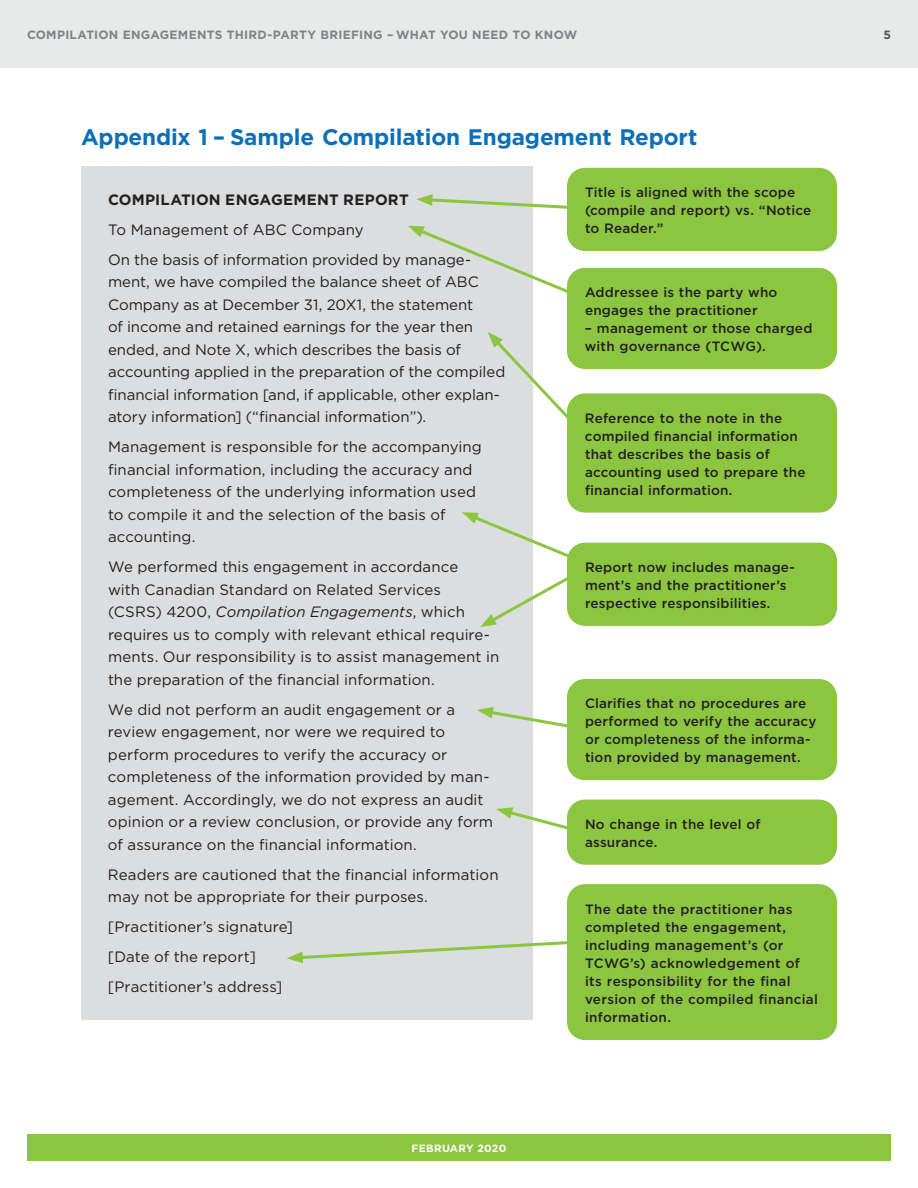
<style>
.page{position:relative;width:918px;height:1188px;background:#fff}
.page>*{position:absolute;margin:0;border:0;box-sizing:border-box;transform-origin:0 0}
.t1{font:700 22.5px "Gotham";letter-spacing:-.01em;color:#0b70b9}
.t2{font:15px/22.5px "Gotham";color:#231f20}
.t3{font:700 15px "Gotham";letter-spacing:.015em;color:#231f20}
.t4{font:500 13.5px/18px "Gotham";letter-spacing:.015em;color:#231f20}
.t5{font:700 12px "Gotham";letter-spacing:.025em;color:#808385}
.t6{font:700 12px "Gotham";color:#58595b}
.t7{font:700 10.5px "Gotham";letter-spacing:.025em;color:#fff}
.s1{font-style:italic}
</style>
<div class="page">
<div style="left:81px;top:166px;width:451px;height:853px;background:#dcddde"></div>
<div style="left:567px;top:679px;width:270px;height:101px;background:#8cc640;border-radius:18px"></div>
<div style="left:567px;top:800px;width:270px;height:65px;background:#8cc640;border-radius:18px"></div>
<div style="left:567px;top:884px;width:270px;height:156px;background:#8cc640;border-radius:18px"></div>
<div style="left:567px;top:393px;width:270px;height:120px;background:#8cc640;border-radius:18px"></div>
<div style="left:567px;top:268px;width:270px;height:101px;background:#8cc640;border-radius:18px"></div>
<div style="left:567px;top:168px;width:270px;height:83px;background:#8cc640;border-radius:18px"></div>
<div style="left:27px;top:1134px;width:864px;height:27px;background:#8cc640"></div>
<div style="left:0;top:0;width:918px;height:68px;background:#e8e9e9"></div>
<svg style="left:416px;top:194px;width:151px;height:17px"></svg>
<svg style="left:488px;top:332px;width:89px;height:95px"></svg>
<svg style="left:462px;top:512px;width:117px;height:51px"></svg>
<svg style="left:480px;top:569px;width:101px;height:58px"></svg>
<svg style="left:477px;top:707px;width:90px;height:24px"></svg>
<svg style="left:496px;top:807px;width:75px;height:27px"></svg>
<svg style="left:287px;top:939px;width:280px;height:24px"></svg>
<svg style="left:408px;top:226px;width:179px;height:76px"></svg>
<div style="left:567px;top:543px;width:270px;height:83px;background:#8cc640;border-radius:18px"></div>
<p class="t5" style="left:27px;top:30px;width:552px">COMPILATION ENGAGEMENTS THIRD-PARTY BRIEFING – WHAT YOU NEED TO KNOW</p>
<p class="t6" style="left:883px;top:30px;width:9px">5</p>
<h3 class="t1" style="left:81px;top:128px;width:618px">Appendix 1 – Sample Compilation Engagement Report</h3>
<h4 class="t3" style="left:108px;top:194px;width:302px">COMPILATION ENGAGEMENT REPORT</h4>
<p class="t2" style="left:108px;top:219px;width:257px">To Management of ABC Company</p>
<p class="t2" style="left:108px;top:249px;width:399px">On the basis of information provided by manage&shy;ment, we have compiled the balance sheet of ABC Company as at December 31, 20X1, the statement<br>of income and retained earnings for the year then ended, and Note X, which describes the basis of accounting applied in the preparation of the compiled financial information [and, if applicable, other explan&shy;atory information] (“financial information”).</p>
<p class="t2" style="left:108px;top:437px;width:375px">Management is responsible for the accompanying financial information, including the accuracy and completeness of the underlying information used to compile it and the selection of the basis of accounting.</p>
<p class="t2" style="left:108px;top:557px;width:393px">We performed this engagement in accordance<br>with Canadian Standard on Related Services<br>(CSRS) 4200, <span class="s1">Compilation Engagements</span>, which requires us to comply with relevant ethical require&shy;ments. Our responsibility is to assist management in the preparation of the financial information.</p>
<p class="t2" style="left:108px;top:699px;width:387px">We did not perform an audit engagement or a review engagement, nor were we required to perform procedures to verify the accuracy or completeness of the information provided by man&shy;agement. Accordingly, we do not express an audit opinion or a review conclusion, or provide any form of assurance on the financial information.</p>
<p class="t2" style="left:108px;top:864px;width:392px">Readers are cautioned that the financial information may not be appropriate for their purposes.</p>
<p class="t2" style="left:108px;top:917px;width:187px">[Practitioner’s signature]</p>
<p class="t2" style="left:108px;top:947px;width:150px">[Date of the report]</p>
<p class="t2" style="left:108px;top:977px;width:176px">[Practitioner’s address]</p>
<p class="t7" style="left:412px;top:1144px;width:96px">FEBRUARY 2020</p>
<p class="t4" style="left:585px;top:184px;width:228px">Title is aligned with the scope (compile and report) vs. “Notice to Reader.”</p>
<p class="t4" style="left:585px;top:284px;width:194px">Addressee is the party who engages the practitioner</p>
<p class="t4" style="left:585px;top:320px;width:229px">– management or those charged with governance (TCWG).</p>
<p class="t4" style="left:585px;top:410px;width:222px">Reference to the note in the compiled financial information that describes the basis of accounting used to prepare the financial information.</p>
<p class="t4" style="left:585px;top:559px;width:212px">Report now includes manage&shy;ment’s and the practitioner’s respective responsibilities.</p>
<p class="t4" style="left:585px;top:695px;width:233px">Clarifies that no procedures are performed to verify the accuracy</p>
<p class="t4" style="left:585px;top:749px;width:217px">tion provided by management.</p>
<p class="t4" style="left:585px;top:731px;width:227px">or completeness of the informa-</p>
<p class="t4" style="left:585px;top:816px;width:177px">No change in the level of assurance.</p>
<p class="t4" style="left:585px;top:901px;width:234px">The date the practitioner has completed the engagement, including management’s (or<br>TCWG’s) acknowledgement of its responsibility for the final version of the compiled financial information.</p>
</div>
